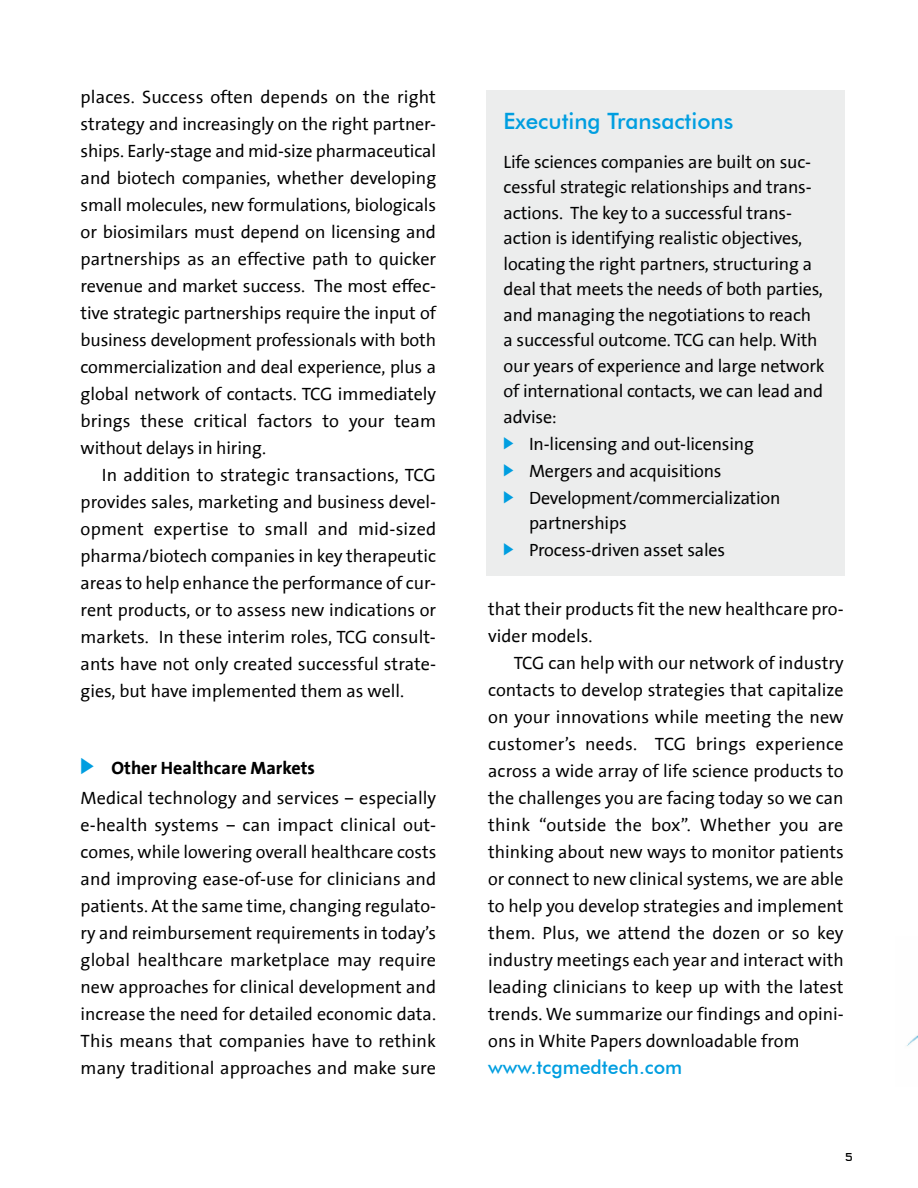
<style>
.page{position:relative;width:918px;height:1188px;background:#fff}
.page>*{position:absolute;margin:0;border:0;box-sizing:border-box;transform-origin:0 0}
.t1{font:500 22.5px "Futura BT";color:#009ee0}
.t2{font:500 19.5px "Futura BT";color:#009ee0}
.t3{font:18px/27px "The Sans Office";letter-spacing:-.01em;color:#000;text-align:justify}
.t4{font:700 18px "The Sans Office";color:#000}
.t5{font:12px "Q Type Cond";color:#000}
</style>
<div class="page">
<div style="left:487px;top:90px;width:358px;height:486px;background:#eceded"></div>
<img style="left:906px;top:1035px;width:12px;height:11px">
<p class="t3" style="left:81px;top:84px;width:357px">places. Success often depends on the right strategy and increasingly on the right partner&shy;ships. Early-stage and mid-size pharmaceutical and biotech companies, whether developing small molecules, new formulations, biologicals or biosimilars must depend on licensing and partnerships as an effective path to quicker revenue and market success. The most effec&shy;tive strategic partnerships require the input of business development professionals with both commercialization and deal experience, plus a global network of contacts. TCG immediately brings these critical factors to your team without delays in hiring.</p>
<p class="t3" style="left:81px;top:462px;width:357px;text-indent:21px">In addition to strategic transactions, TCG provides sales, marketing and business devel&shy;opment expertise to small and mid-sized pharma/biotech companies in key therapeutic areas to help enhance the performance of cur&shy;rent products, or to assess new indications or markets. In these interim roles, TCG consult&shy;ants have not only created successful strate&shy;gies, but have implemented them as well.</p>
<p class="t4" style="left:112px;top:758px;width:205px">Other Healthcare Markets</p>
<p class="t3" style="left:81px;top:785px;width:357px">Medical technology and services – especially e-health systems – can impact clinical out&shy;comes, while lowering overall healthcare costs and improving ease-of-use for clinicians and patients. At the same time, changing regulato&shy;ry and reimbursement requirements in today’s global healthcare marketplace may require new approaches for clinical development and increase the need for detailed economic data.<br>This means that companies have to rethink many traditional approaches and make sure</p>
<p class="t1" style="left:504px;top:108px;width:231px">Executing Transactions</p>
<p class="t3" style="left:504px;top:149px;width:309px">Life sciences companies are built on suc-</p>
<p class="t3" style="left:504px;top:174px;width:310px">cessful strategic relationships and trans-</p>
<p class="t3" style="left:504px;top:200px;width:290px">actions. The key to a successful trans-</p>
<p class="t3" style="left:504px;top:225px;width:300px">action is identifying realistic objectives,</p>
<p class="t3" style="left:504px;top:251px;width:310px">locating the right partners, structuring a</p>
<p class="t3" style="left:504px;top:276px;width:321px">deal that meets the needs of both parties,</p>
<p class="t3" style="left:504px;top:302px;width:309px">and managing the negotiations to reach</p>
<p class="t3" style="left:504px;top:327px;width:316px">a successful outcome. TCG can help. With</p>
<p class="t3" style="left:504px;top:353px;width:323px">our years of experience and large network</p>
<p class="t3" style="left:504px;top:378px;width:321px">of international contacts, we can lead and</p>
<p class="t3" style="left:504px;top:404px;width:55px">advise:</p>
<p class="t3" style="left:529px;top:431px;width:226px">In-licensing and out-licensing</p>
<p class="t3" style="left:529px;top:458px;width:194px">Mergers and acquisitions</p>
<p class="t3" style="left:529px;top:485px;width:253px">Development/commercialization</p>
<p class="t3" style="left:529px;top:510px;width:99px">partnerships</p>
<p class="t3" style="left:529px;top:537px;width:198px">Process-driven asset sales</p>
<p class="t3" style="left:488px;top:597px;width:357px">that their products fit the new healthcare pro&shy;vider models.</p>
<p class="t3" style="left:488px;top:651px;width:357px;text-indent:26px">TCG can help with our network of industry contacts to develop strategies that capitalize on your innovations while meeting the new customer’s needs. TCG brings experience across a wide array of life science products to the challenges you are facing today so we can think “outside the box”. Whether you are thinking about new ways to monitor patients or connect to new clinical systems, we are able to help you develop strategies and implement them. Plus, we attend the dozen or so key industry meetings each year and interact with leading clinicians to keep up with the latest trends. We summarize our findings and opini&shy;ons in White Papers downloadable from</p>
<p class="t2" style="left:488px;top:1056px;width:196px">www.tcgmedtech.com</p>
<p class="t5" style="left:845px;top:1150px;width:10px">5</p>
</div>
